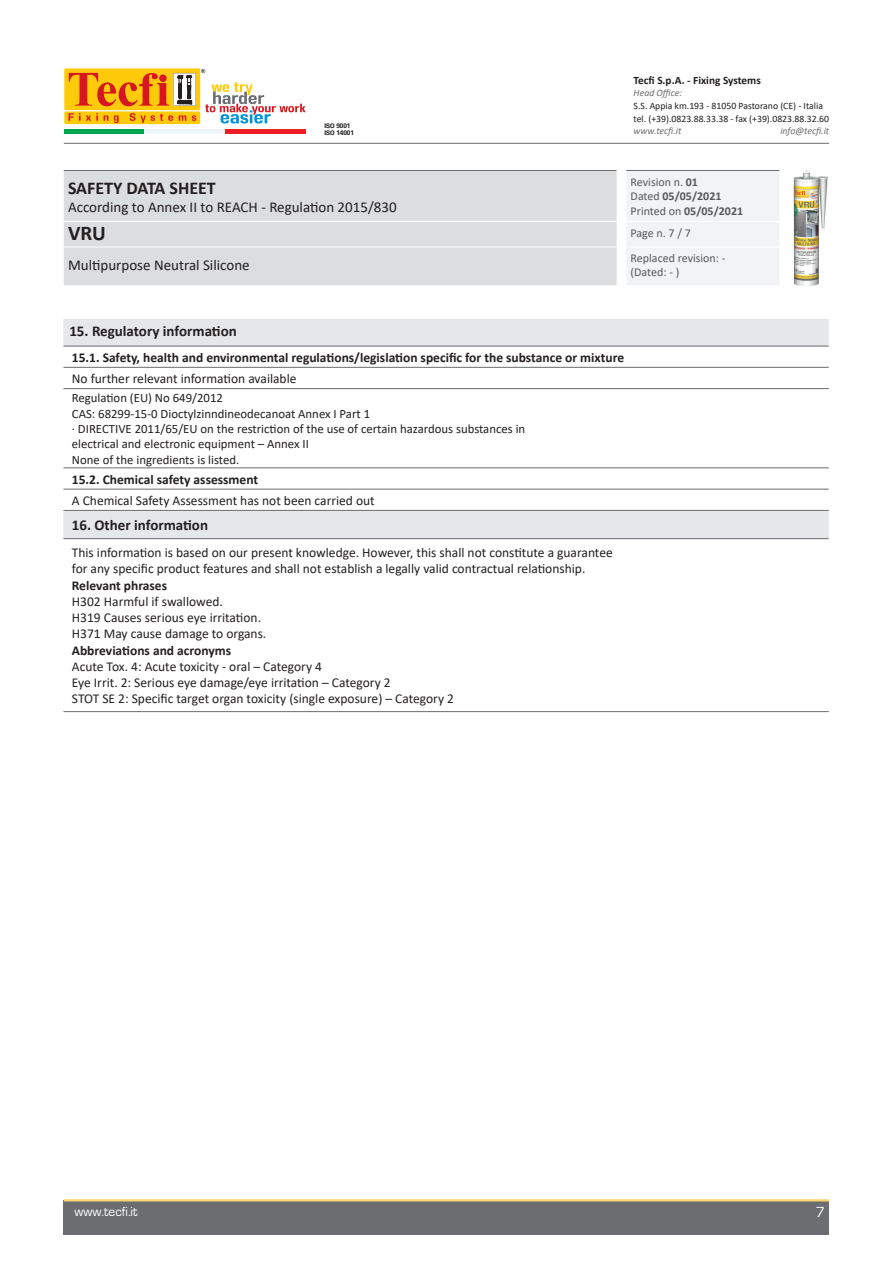
<style>
.page{position:relative;width:893px;height:1263px;background:#fff}
.page>*{position:absolute;margin:0;border:0;box-sizing:border-box;transform-origin:0 0}
.t1{font:700 21px "Calibri";color:#231f20}
.t2{font:700 18px "Calibri";color:#231f20}
.t3{font:15px "Calibri";color:#231f20}
.t4{font:700 15px "Calibri";color:#231f20}
.t5{font:15px "Eurostile";color:#fff}
.t6{font:13.5px "Calibri";color:#231f20}
.t7{font:700 13.5px "Calibri";color:#231f20}
.t8{font:13.5px "Eurostile";color:#fff}
.t9{font:12.75px "Calibri";color:#231f20}
.t10{font:12px/14.4px "Calibri";color:#57585a}
.t11{font:700 11.25px "Calibri";color:#231f20}
.t12{font:9.75px/12.8px "Calibri";color:#231f20}
.t13{font:italic 9.75px "Calibri";color:#6c6d70}
.t14{font:700 6px/7.2px "DDTW00";color:#231f20}
.s1{font-weight:700}
</style>
<div class="page">
<div style="left:64px;top:1200px;width:765px;height:34px;background:#6c6d70"></div>
<hr style="left:64px;top:1199px;width:765px;height:2px;background:#fed772">
<hr style="left:64px;top:143px;width:765px;height:1px;background:#6c6d70">
<div style="left:64px;top:68px;width:136px;height:42px;background:#feca0a;border-radius:2px"></div>
<div style="left:64px;top:111px;width:136px;height:13px;background:#feca0a;border-radius:2px"></div>
<svg style="left:68px;top:69px;width:238px;height:55px"></svg>
<hr style="left:64px;top:130px;width:81px;height:4px;background:#00a54f">
<hr style="left:145px;top:130px;width:80px;height:4px;background:#eff6f9">
<hr style="left:225px;top:130px;width:81px;height:4px;background:#ee1d23">
<div style="left:64px;top:171px;width:553px;height:114px;background:#dcdddf"></div>
<hr style="left:64px;top:170px;width:553px;height:1px;background:#6c6d70">
<hr style="left:64px;top:221px;width:553px;height:1px;background:#fff">
<hr style="left:64px;top:247px;width:553px;height:1px;background:#fff">
<img style="left:793px;top:170px;width:35px;height:116px">
<div style="left:627px;top:171px;width:152px;height:114px;background:#f2f3f4"></div>
<hr style="left:626px;top:170px;width:153px;height:1px;background:#6c6d70">
<hr style="left:626px;top:221px;width:153px;height:1px;background:#fff">
<hr style="left:626px;top:247px;width:153px;height:1px;background:#fff">
<svg style="left:63px;top:319px;width:766px;height:219px"></svg>
<hr style="left:63px;top:346px;width:766px;height:1px;background:#6c6d70">
<hr style="left:63px;top:367px;width:766px;height:1px;background:#6c6d70">
<hr style="left:63px;top:388px;width:766px;height:1px;background:#6c6d70">
<hr style="left:63px;top:468px;width:766px;height:1px;background:#6c6d70">
<hr style="left:63px;top:489px;width:766px;height:1px;background:#6c6d70">
<hr style="left:63px;top:510px;width:766px;height:1px;background:#6c6d70">
<hr style="left:63px;top:538px;width:766px;height:1px;background:#6c6d70">
<hr style="left:63px;top:711px;width:766px;height:1px;background:#6c6d70">
<p class="t14" style="left:324px;top:122px;width:31px">ISO 9001<br>ISO 14001</p>
<h2 class="t2" style="left:68px;top:175px;width:149px">SAFETY DATA SHEET</h2>
<p class="t3" style="left:68px;top:196px;width:330px">According to Annex II to REACH - Regulation 2015/830</p>
<h1 class="t1" style="left:68px;top:218px;width:39px">VRU</h1>
<p class="t3" style="left:68px;top:254px;width:183px">Multipurpose Neutral Silicone</p>
<p class="t11" style="left:634px;top:72px;width:129px">Tecfi S.p.A. - Fixing Systems</p>
<p class="t13" style="left:634px;top:86px;width:50px">Head Office:</p>
<p class="t12" style="left:634px;top:99px;width:197px">S.S. Appia km.193 - 81050 Pastorano (CE) - Italia tel. (+39).0823.88.33.38 - fax (+39).0823.88.32.60</p>
<p class="t13" style="left:634px;top:124px;width:49px">www.tecfi.it</p>
<p class="t13" style="left:780px;top:124px;width:50px">info@tecfi.it</p>
<p class="t10" style="left:631px;top:175px;width:114px">Revision n. <span class="s1">01<br></span>Dated <span class="s1">05/05/2021<br></span>Printed on <span class="s1">05/05/2021</span></p>
<p class="t10" style="left:631px;top:220px;width:96px;line-height:24.8px">Page n. 7 / 7<br>Replaced revision: -</p>
<p class="t10" style="left:631px;top:264px;width:50px">(Dated: - )</p>
<p class="t4" style="left:69px;top:321px;width:169px">15. Regulatory information</p>
<p class="t7" style="left:72px;top:348px;width:554px">15.1. Safety, health and environmental regulations/legislation specific for the substance or mixture</p>
<p class="t6" style="left:72px;top:369px;width:226px">No further relevant information available</p>
<p class="t9" style="left:72px;top:389px;width:153px">Regulation (EU) No 649/2012</p>
<p class="t9" style="left:72px;top:405px;width:300px">CAS: 68299-15-0 Dioctylzinndineodecanoat Annex I Part 1</p>
<p class="t9" style="left:72px;top:420px;width:455px">· DIRECTIVE 2011/65/EU on the restriction of the use of certain hazardous substances in</p>
<p class="t9" style="left:72px;top:435px;width:238px">electrical and electronic equipment – Annex II</p>
<p class="t9" style="left:72px;top:450px;width:169px">None of the ingredients is listed.</p>
<p class="t7" style="left:72px;top:469px;width:188px">15.2. Chemical safety assessment</p>
<p class="t6" style="left:72px;top:491px;width:304px">A Chemical Safety Assessment has not been carried out</p>
<p class="t4" style="left:72px;top:515px;width:138px">16. Other information</p>
<p class="t6" style="left:72px;top:543px;width:542px">This information is based on our present knowledge. However, this shall not constitute a guarantee</p>
<p class="t6" style="left:72px;top:560px;width:515px">for any specific product features and shall not establish a legally valid contractual relationship.</p>
<p class="t7" style="left:72px;top:576px;width:97px">Relevant phrases</p>
<p class="t6" style="left:72px;top:592px;width:153px">H302 Harmful if swallowed.</p>
<p class="t6" style="left:72px;top:608px;width:191px">H319 Causes serious eye irritation.</p>
<p class="t6" style="left:72px;top:624px;width:196px">H371 May cause damage to organs.</p>
<p class="t7" style="left:72px;top:640px;width:161px">Abbreviations and acronyms</p>
<p class="t6" style="left:72px;top:657px;width:252px">Acute Tox. 4: Acute toxicity - oral – Category 4</p>
<p class="t6" style="left:72px;top:673px;width:320px">Eye Irrit. 2: Serious eye damage/eye irritation – Category 2</p>
<p class="t6" style="left:72px;top:689px;width:384px">STOT SE 2: Specific target organ toxicity (single exposure) – Category 2</p>
<p class="t8" style="left:74px;top:1205px;width:65px">www.tecfi.it</p>
<p class="t5" style="left:816px;top:1203px;width:11px">7</p>
</div>
